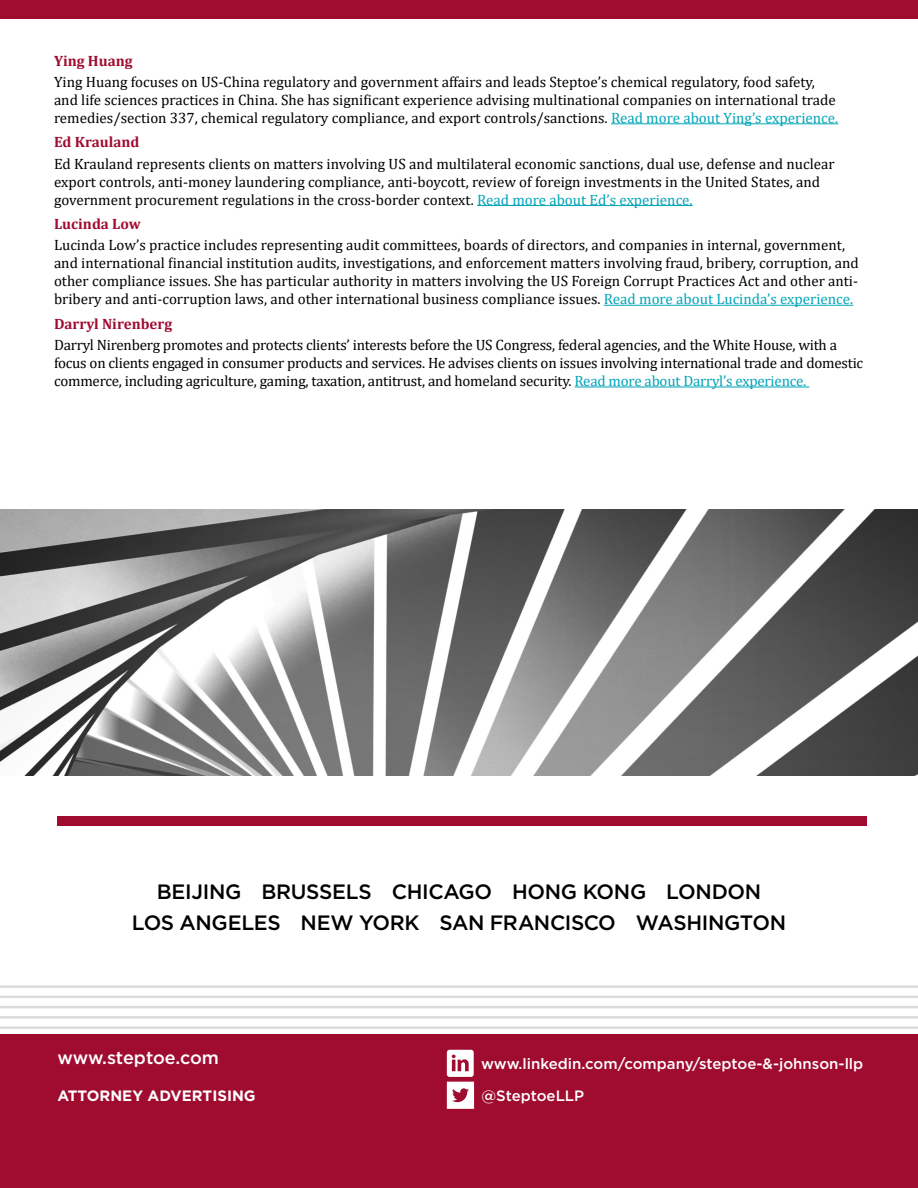
<style>
.page{position:relative;width:918px;height:1188px;background:#fff}
.page>*{position:absolute;margin:0;border:0;box-sizing:border-box;transform-origin:0 0}
.t1{font:500 20.7px/31.2px "Gotham";letter-spacing:-.015em;color:#000;text-align:center}
.t2{font:500 18px "Gotham";letter-spacing:-.01em;color:#fff}
.t3{font:15px/18px "Cambria";color:#000}
.t4{font:500 15px "Gotham";color:#fff}
.t5{font:700 15px "Cambria";color:#a00c30}
.t6{font:700 15px "Gotham";color:#fff}
.s1{color:#00a5b8}
</style>
<div class="page">
<hr style="left:611px;top:123px;width:227px;height:1px;background:#00a5b8">
<hr style="left:477px;top:205px;width:216px;height:1px;background:#00a5b8">
<hr style="left:604px;top:305px;width:249px;height:1px;background:#00a5b8">
<hr style="left:575px;top:387px;width:234px;height:1px;background:#00a5b8">
<div style="left:0;top:1035px;width:918px;height:153px;background:#a00c30"></div>
<svg style="left:447px;top:1050px;width:27px;height:59px"></svg>
<div style="left:57px;top:817px;width:810px;height:9px;background:#a00c30"></div>
<hr style="left:0;top:1026px;width:918px;height:3px;background:#d8dcdf">
<hr style="left:0;top:1016px;width:918px;height:3px;background:#d8dcdf">
<hr style="left:0;top:1006px;width:918px;height:2px;background:#d8dcdf">
<hr style="left:0;top:996px;width:918px;height:2px;background:#d8dcdf">
<hr style="left:0;top:985px;width:918px;height:3px;background:#d8dcdf">
<div style="left:0;top:0;width:918px;height:18px;background:#a00c30"></div>
<img style="left:0;top:510px;width:918px;height:265px">
<p class="t5" style="left:54px;top:50px;width:80px">Ying Huang</p>
<p class="t3" style="left:54px;top:73px;width:786px">Ying Huang focuses on US-China regulatory and government affairs and leads Steptoe’s chemical regulatory, food safety, and life sciences practices in China. She has significant experience advising multinational companies on international trade remedies/section 337, chemical regulatory compliance, and export controls/sanctions. <span class="s1">Read more about Ying’s experience.</span></p>
<p class="t5" style="left:54px;top:132px;width:87px">Ed Krauland</p>
<p class="t3" style="left:54px;top:154px;width:782px">Ed Krauland represents clients on matters involving US and multilateral economic sanctions, dual use, defense and nuclear export controls, anti-money laundering compliance, anti-boycott, review of foreign investments in the United States, and government procurement regulations in the cross-border context. <span class="s1">Read more about Ed’s experience.</span></p>
<p class="t5" style="left:54px;top:213px;width:88px">Lucinda Low</p>
<p class="t3" style="left:54px;top:236px;width:806px">Lucinda Low’s practice includes representing audit committees, boards of directors, and companies in internal, government, and international financial institution audits, investigations, and enforcement matters involving fraud, bribery, corruption, and other compliance issues. She has particular authority in matters involving the US Foreign Corrupt Practices Act and other anti&shy;bribery and anti-corruption laws, and other international business compliance issues. <span class="s1">Read more about Lucinda’s experience.</span></p>
<p class="t5" style="left:54px;top:313px;width:120px">Darryl Nirenberg</p>
<p class="t3" style="left:54px;top:336px;width:811px">Darryl Nirenberg promotes and protects clients’ interests before the US Congress, federal agencies, and the White House, with a focus on clients engaged in consumer products and services. He advises clients on issues involving international trade and domestic commerce, including agriculture, gaming, taxation, antitrust, and homeland security. <span class="s1">Read more about Darryl’s experience.</span></p>
<h1 class="t1" style="left:132px;top:876px;width:656px">BEIJING BRUSSELS CHICAGO HONG KONG LONDON<br>LOS ANGELES NEW YORK SAN FRANCISCO WASHINGTON</h1>
<p class="t2" style="left:57px;top:1046px;width:163px">www.steptoe.com</p>
<p class="t6" style="left:57px;top:1086px;width:200px">ATTORNEY ADVERTISING</p>
<p class="t4" style="left:482px;top:1086px;width:104px">@SteptoeLLP</p>
<p class="t4" style="left:481px;top:1054px;width:384px">www.linkedin.com/company/steptoe-&amp;-johnson-llp</p>
</div>
